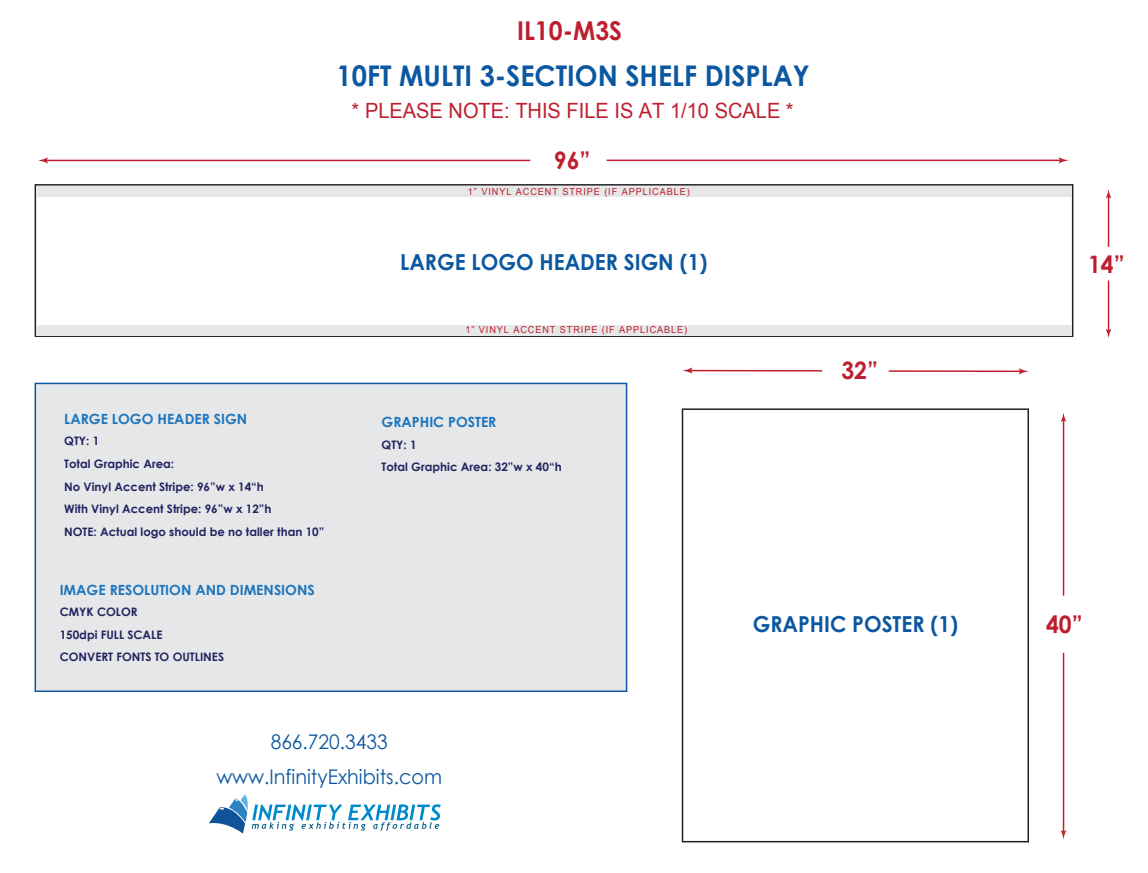
<style>
.page{position:relative;width:1148px;height:873px;background:#fff}
.page>*{position:absolute;margin:0;border:0;box-sizing:border-box;transform-origin:0 0}
.t1{font:700 28.5px "Century Gothic";color:#0b57a0;scale:.95 1}
.t2{font:700 25.95px "Century Gothic";color:#be1e2d;scale:.95 1}
.t3{font:700 24px "Century Gothic";color:#be1e2d;scale:.95 1}
.t4{font:700 22.05px "Century Gothic";color:#0b57a0;scale:.95 1}
.t5{font:21px "Arial";color:#be1e2d;scale:.95 1}
.t6{font:20.1px "Century Gothic";color:#0b57a0;scale:.95 1}
.t7{font:700 14.1px "Century Gothic";color:#1c75bc}
.t8{font:700 11.7px/22.5px "Century Gothic";color:#262262}
.t9{font:9.6px "Arial";letter-spacing:.1em;color:#be1e2d;scale:.95 1}
</style>
<div class="page">
<div style="left:35px;top:382px;width:592px;height:309px;background:#e6e7e8;border:2px solid #0b57a0"></div>
<div style="left:681px;top:408px;width:348px;height:433px;border:2px solid #231f20"></div>
<svg style="left:1018px;top:368px;width:10px;height:6px"></svg>
<hr style="left:888px;top:370px;width:133px;height:2px;background:#be1e2d">
<svg style="left:683px;top:367px;width:9px;height:6px"></svg>
<hr style="left:690px;top:369px;width:132px;height:2px;background:#be1e2d">
<svg style="left:1061px;top:413px;width:5px;height:8px"></svg>
<hr style="left:1062px;top:419px;width:2px;height:176px;background:#be1e2d">
<svg style="left:1060px;top:829px;width:6px;height:9px"></svg>
<hr style="left:1062px;top:652px;width:2px;height:180px;background:#be1e2d">
<div style="left:35px;top:184px;width:1038px;height:153px;border:2px solid #231f20"></div>
<div style="left:36px;top:185px;width:1035px;height:11px;background:#e6e7e8"></div>
<div style="left:36px;top:324px;width:1035px;height:11px;background:#e6e7e8"></div>
<svg style="left:1058px;top:157px;width:10px;height:6px"></svg>
<hr style="left:606px;top:159px;width:455px;height:2px;background:#be1e2d">
<svg style="left:38px;top:157px;width:10px;height:6px"></svg>
<hr style="left:46px;top:160px;width:484px;height:1px;background:#be1e2d">
<svg style="left:1106px;top:189px;width:5px;height:9px"></svg>
<hr style="left:1107px;top:196px;width:2px;height:51px;background:#be1e2d">
<svg style="left:1105px;top:328px;width:6px;height:10px"></svg>
<hr style="left:1107px;top:280px;width:2px;height:51px;background:#be1e2d">
<svg style="left:209px;top:794px;width:231px;height:39px"></svg>
<h2 class="t2" style="left:517px;top:10px;width:112px">IL10-M3S</h2>
<h1 class="t1" style="left:336px;top:54px;width:499px">10FT MULTI 3-SECTION SHELF DISPLAY</h1>
<h3 class="t5" style="left:351px;top:97px;width:467px">* PLEASE NOTE: THIS FILE IS AT 1/10 SCALE *</h3>
<h3 class="t3" style="left:554px;top:142px;width:40px">96”</h3>
<p class="t9" style="left:468px;top:185px;width:235px">1” VINYL ACCENT STRIPE (IF APPLICABLE)</p>
<h3 class="t4" style="left:400px;top:245px;width:325px">LARGE LOGO HEADER SIGN (1)</h3>
<p class="t7" style="left:64px;top:407px;width:185px">LARGE LOGO HEADER SIGN</p>
<p class="t8" style="left:64px;top:429px;width:262px">QTY: 1<br>Total Graphic Area:<br>No Vinyl Accent Stripe: 96”w x 14“h<br>With Vinyl Accent Stripe: 96”w x 12”h<br>NOTE: Actual logo should be no taller than 10”</p>
<p class="t9" style="left:465px;top:323px;width:235px">1” VINYL ACCENT STRIPE (IF APPLICABLE)</p>
<p class="t7" style="left:381px;top:411px;width:116px">GRAPHIC POSTER</p>
<p class="t8" style="left:381px;top:432px;width:181px">QTY: 1<br>Total Graphic Area: 32”w x 40“h</p>
<h3 class="t3" style="left:841px;top:352px;width:40px">32”</h3>
<p class="t7" style="left:60px;top:578px;width:256px">IMAGE RESOLUTION AND DIMENSIONS</p>
<p class="t8" style="left:60px;top:600px;width:166px">CMYK COLOR<br>150dpi FULL SCALE<br>CONVERT FONTS TO OUTLINES</p>
<h3 class="t4" style="left:752px;top:606px;width:218px">GRAPHIC POSTER (1)</h3>
<h3 class="t6" style="left:271px;top:727px;width:125px">866.720.3433</h3>
<h3 class="t6" style="left:216px;top:762px;width:239px">www.InfinityExhibits.com</h3>
<h3 class="t3" style="left:1088px;top:246px;width:40px">14”</h3>
<h3 class="t3" style="left:1046px;top:606px;width:40px">40”</h3>
</div>
